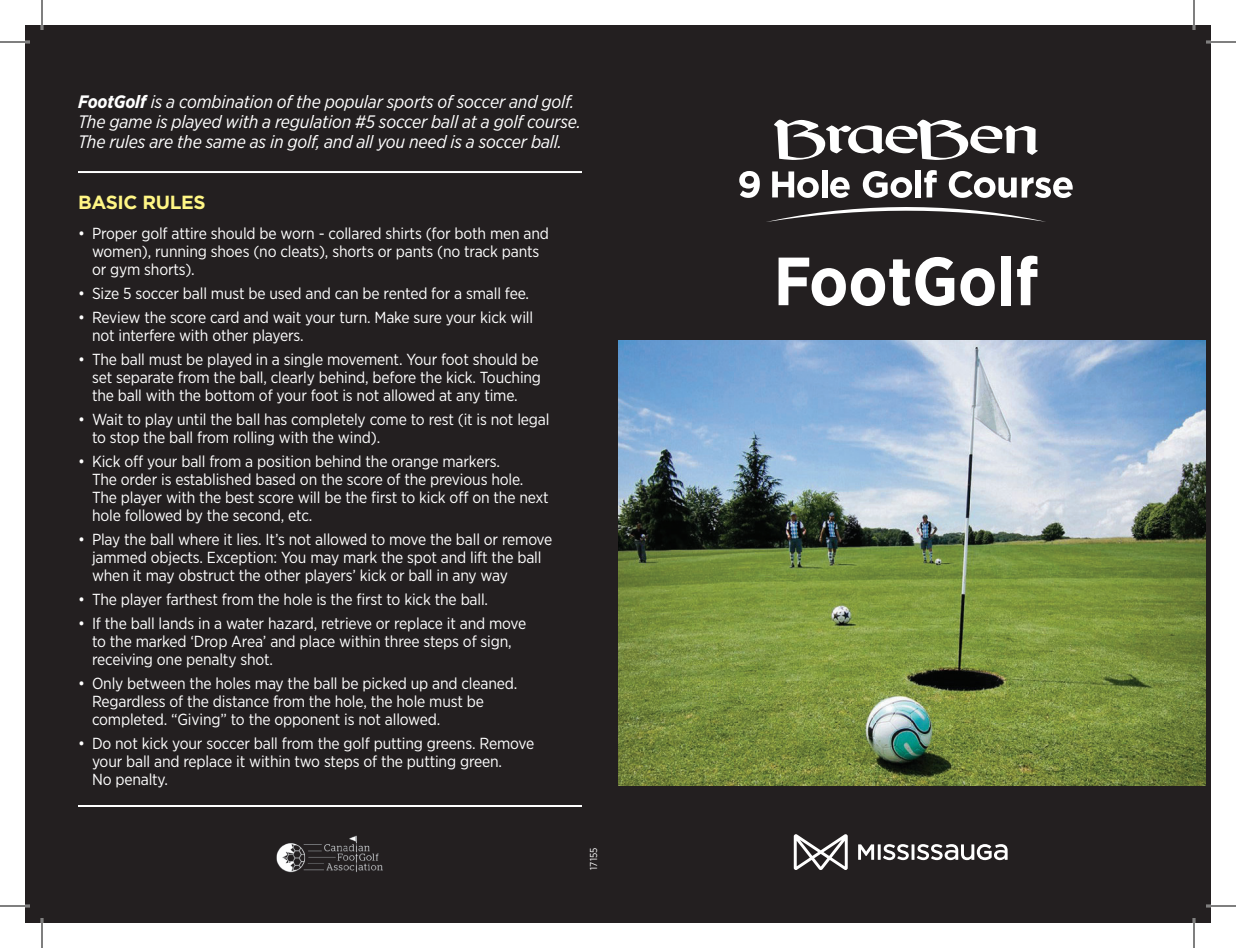
<style>
.page{position:relative;width:1236px;height:948px;background:#fff}
.page>*{position:absolute;margin:0;border:0;box-sizing:border-box;transform-origin:0 0}
.t1{font:700 68px "Gotham Narrow";color:#fff}
.t2{font:700 19px "Gotham";letter-spacing:-.02em;color:#fff685}
.t3{font:italic 18px/20px "Gotham Narrow";letter-spacing:-.01em;color:#fff}
.t4{font:16px/18px "Gotham Narrow";letter-spacing:-.01em;color:#fff}
.t5{font:10px "Gotham Narrow";letter-spacing:.015em;color:#fff}
.s1{font-weight:700}
</style>
<div class="page">
<div style="left:25px;top:25px;width:1186px;height:898px;background:#231f20"></div>
<img style="left:276px;top:835px;width:107px;height:38px">
<img style="left:618px;top:340px;width:588px;height:445px">
<svg style="left:794px;top:834px;width:54px;height:36px"></svg>
<svg style="left:858px;top:844px;width:16px;height:16px"></svg>
<hr style="left:878px;top:844px;width:3px;height:16px;background:#fff">
<svg style="left:883px;top:844px;width:125px;height:16px"></svg>
<svg style="left:739px;top:171px;width:21px;height:27px"></svg>
<svg style="left:772px;top:171px;width:47px;height:27px"></svg>
<div style="left:822px;top:170px;width:5px;height:27px;background:#fff"></div>
<svg style="left:830px;top:177px;width:20px;height:21px"></svg>
<svg style="left:863px;top:171px;width:49px;height:27px"></svg>
<div style="left:915px;top:170px;width:6px;height:27px;background:#fff"></div>
<svg style="left:924px;top:170px;width:13px;height:27px"></svg>
<svg style="left:949px;top:171px;width:124px;height:27px"></svg>
<svg style="left:766px;top:207px;width:280px;height:15px"></svg>
<svg style="left:774px;top:120px;width:264px;height:40px"></svg>
<hr style="left:78px;top:171px;width:504px;height:2px;background:#fff">
<hr style="left:78px;top:805px;width:504px;height:2px;background:#fff">
<hr style="left:0;top:41px;width:30px;height:2px;background:#fff">
<hr style="left:1206px;top:41px;width:30px;height:2px;background:#fff">
<hr style="left:0;top:905px;width:30px;height:2px;background:#fff">
<hr style="left:1206px;top:905px;width:30px;height:2px;background:#fff">
<hr style="left:41px;top:0;width:2px;height:30px;background:#fff">
<hr style="left:41px;top:918px;width:2px;height:30px;background:#fff">
<hr style="left:1193px;top:0;width:2px;height:30px;background:#fff">
<hr style="left:1193px;top:918px;width:2px;height:30px;background:#fff">
<hr style="left:0;top:42px;width:30px;height:1px;background:#000">
<hr style="left:1206px;top:42px;width:30px;height:1px;background:#000">
<hr style="left:0;top:906px;width:30px;height:1px;background:#000">
<hr style="left:1206px;top:906px;width:30px;height:1px;background:#000">
<hr style="left:42px;top:0;width:1px;height:30px;background:#000">
<hr style="left:42px;top:918px;width:1px;height:30px;background:#000">
<hr style="left:1194px;top:0;width:1px;height:30px;background:#000">
<hr style="left:1194px;top:918px;width:1px;height:30px;background:#000">
<p class="t3" style="left:78px;top:92px;width:504px"><span class="s1">FootGolf</span> is a combination of the popular sports of soccer and golf.<br>The game is played with a regulation #5 soccer ball at a golf course.<br>The rules are the same as in golf, and all you need is a soccer ball.</p>
<p class="t2" style="left:78px;top:190px;width:129px">BASIC RULES</p>
<p class="t4" style="left:92px;top:224px;width:459px;text-indent:-14px">• Proper golf attire should be worn - collared shirts (for both men and women), running shoes (no cleats), shorts or pants (no track pants or gym shorts).</p>
<p class="t4" style="left:78px;top:284px;width:453px">• Size 5 soccer ball must be used and can be rented for a small fee.</p>
<p class="t4" style="left:92px;top:308px;width:443px;text-indent:-14px">• Review the score card and wait your turn. Make sure your kick will not interfere with other players.</p>
<p class="t4" style="left:92px;top:350px;width:451px;text-indent:-14px">• The ball must be played in a single movement. Your foot should be set separate from the ball, clearly behind, before the kick. Touching the ball with the bottom of your foot is not allowed at any time.</p>
<p class="t4" style="left:92px;top:410px;width:459px;text-indent:-14px">• Wait to play until the ball has completely come to rest (it is not legal to stop the ball from rolling with the wind).</p>
<p class="t4" style="left:92px;top:452px;width:458px;text-indent:-14px">• Kick off your ball from a position behind the orange markers.<br>The order is established based on the score of the previous hole.<br>The player with the best score will be the first to kick off on the next hole followed by the second, etc.</p>
<p class="t4" style="left:92px;top:530px;width:462px;text-indent:-14px">• Play the ball where it lies. It’s not allowed to move the ball or remove jammed objects. Exception: You may mark the spot and lift the ball when it may obstruct the other players’ kick or ball in any way</p>
<p class="t4" style="left:78px;top:590px;width:412px">• The player farthest from the hole is the first to kick the ball.</p>
<p class="t4" style="left:92px;top:614px;width:436px;text-indent:-14px">• If the ball lands in a water hazard, retrieve or replace it and move to the marked ‘Drop Area’ and place within three steps of sign, receiving one penalty shot.</p>
<p class="t4" style="left:92px;top:674px;width:427px;text-indent:-14px">• Only between the holes may the ball be picked up and cleaned.<br>Regardless of the distance from the hole, the hole must be completed. “Giving” to the opponent is not allowed.</p>
<p class="t4" style="left:92px;top:734px;width:444px;text-indent:-14px">• Do not kick your soccer ball from the golf putting greens. Remove your ball and replace it within two steps of the putting green.<br>No penalty.</p>
<p class="t5" style="left:587px;top:870px;width:24px;rotate:-90deg">17155</p>
<h1 class="t1" style="left:774px;top:238px;width:266px">FootGolf</h1>
</div>
